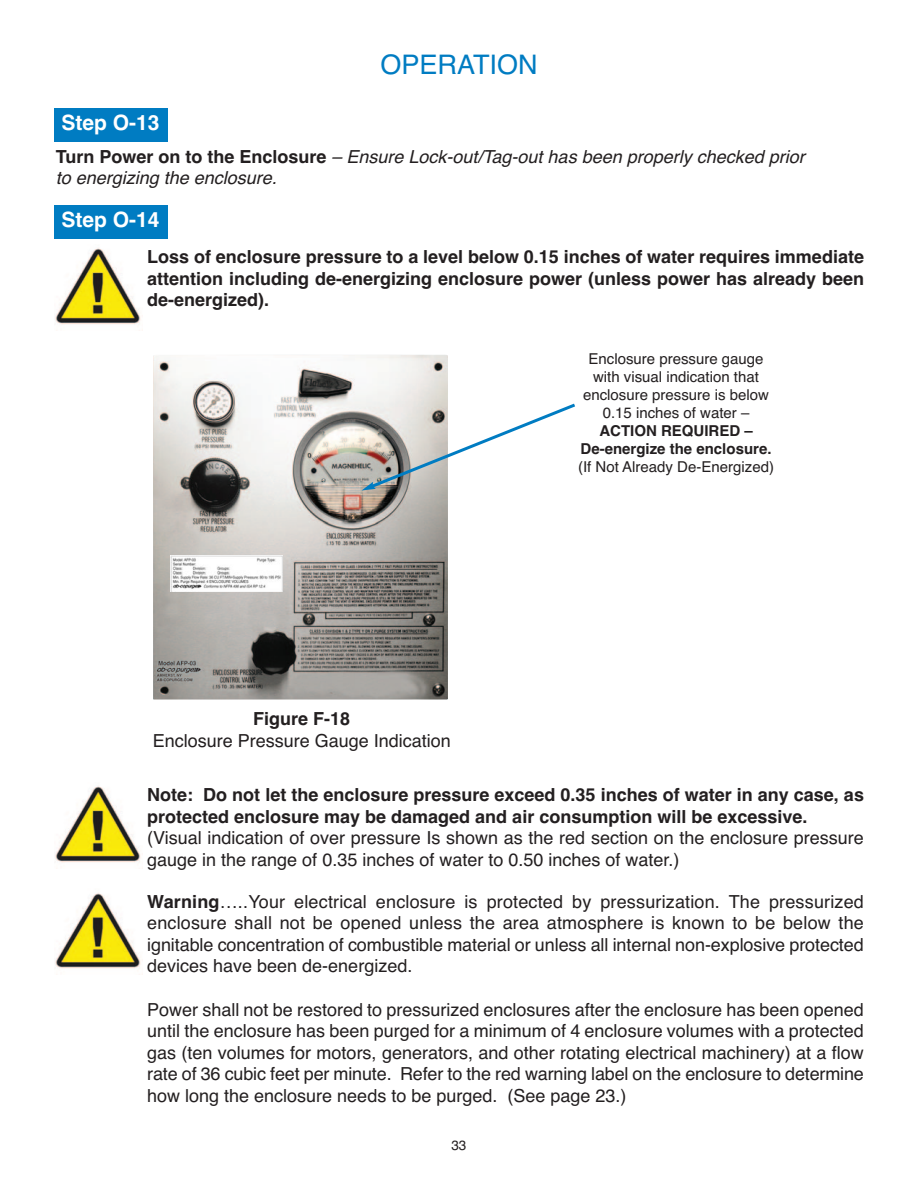
<style>
.page{position:relative;width:918px;height:1188px;background:#fff}
.page>*{position:absolute;margin:0;border:0;box-sizing:border-box;transform-origin:0 0}
.t1{font:27px "Helvetica";color:#007cc2}
.t2{font:700 21px "Helvetica";color:#fff}
.t3{font:18px/21.6px "Helvetica";color:#231f20;text-align:justify}
.t4{font:700 18px/21.6px "Helvetica";color:#231f20;text-align:justify}
.t5{font:italic 18px "Helvetica";color:#231f20}
.t6{font:15px "Helvetica";color:#231f20}
.t7{font:700 15px "Helvetica";color:#231f20}
.t8{font:13.5px "Helvetica";color:#231f20}
.s1{font-weight:700;font-style:normal}
.s2{font-weight:700}
</style>
<div class="page">
<div style="left:54px;top:108px;width:113px;height:33px;background:#007cc2"></div>
<div style="left:54px;top:206px;width:113px;height:33px;background:#007cc2"></div>
<img style="left:55px;top:248px;width:86px;height:77px">
<img style="left:55px;top:786px;width:86px;height:77px">
<img style="left:55px;top:892px;width:86px;height:77px">
<img style="left:153px;top:355px;width:295px;height:345px">
<img style="left:170px;top:556px;width:112px;height:35px">
<svg style="left:362px;top:401px;width:213px;height:90px"></svg>
<p class="t2" style="left:62px;top:115px;width:100px">Step O-13</p>
<p class="t1" style="left:380px;top:55px;width:159px">OPERATION</p>
<p class="t5" style="left:56px;top:150px;width:750px"><span class="s1">Turn Power on to the Enclosure</span> – Ensure Lock-out/Tag-out has been properly checked prior</p>
<p class="t5" style="left:56px;top:172px;width:223px">to energizing the enclosure.</p>
<p class="t2" style="left:62px;top:212px;width:100px">Step O-14</p>
<p class="t4" style="left:147px;top:248px;width:718px">Loss of enclosure pressure to a level below 0.15 inches of water requires immediate attention including de-energizing enclosure power (unless power has already been de-energized).</p>
<p class="t4" style="left:253px;top:710px;width:99px">Figure F-18</p>
<p class="t3" style="left:153px;top:731px;width:300px">Enclosure Pressure Gauge Indication</p>
<p class="t6" style="left:589px;top:353px;width:177px">Enclosure pressure gauge</p>
<p class="t6" style="left:593px;top:371px;width:167px">with visual indication that</p>
<p class="t6" style="left:583px;top:389px;width:187px">enclosure pressure is below</p>
<p class="t6" style="left:603px;top:407px;width:148px">0.15 inches of water –</p>
<p class="t7" style="left:599px;top:425px;width:155px">ACTION REQUIRED –</p>
<p class="t7" style="left:581px;top:443px;width:192px">De-energize the enclosure.</p>
<p class="t6" style="left:578px;top:461px;width:197px">(If Not Already De-Energized)</p>
<p class="t4" style="left:147px;top:786px;width:718px">Note: Do not let the enclosure pressure exceed 0.35 inches of water in any case, as protected enclosure may be damaged and air consumption will be excessive.</p>
<p class="t3" style="left:147px;top:829px;width:718px">(Visual indication of over pressure Is shown as the red section on the enclosure pressure gauge in the range of 0.35 inches of water to 0.50 inches of water.)</p>
<p class="t3" style="left:147px;top:892px;width:718px"><span class="s2">Warning</span>…..Your electrical enclosure is protected by pressurization. The pressurized enclosure shall not be opened unless the area atmosphere is known to be below the ignitable concentration of combustible material or unless all internal non-explosive protected devices have been de-energized.</p>
<p class="t3" style="left:147px;top:1000px;width:718px">Power shall not be restored to pressurized enclosures after the enclosure has been opened until the enclosure has been purged for a minimum of 4 enclosure volumes with a protected gas (ten volumes for motors, generators, and other rotating electrical machinery) at a flow rate of 36 cubic feet per minute. Refer to the red warning label on the enclosure to determine how long the enclosure needs to be purged. (See page 23.)</p>
<p class="t8" style="left:451px;top:1140px;width:17px">33</p>
</div>
